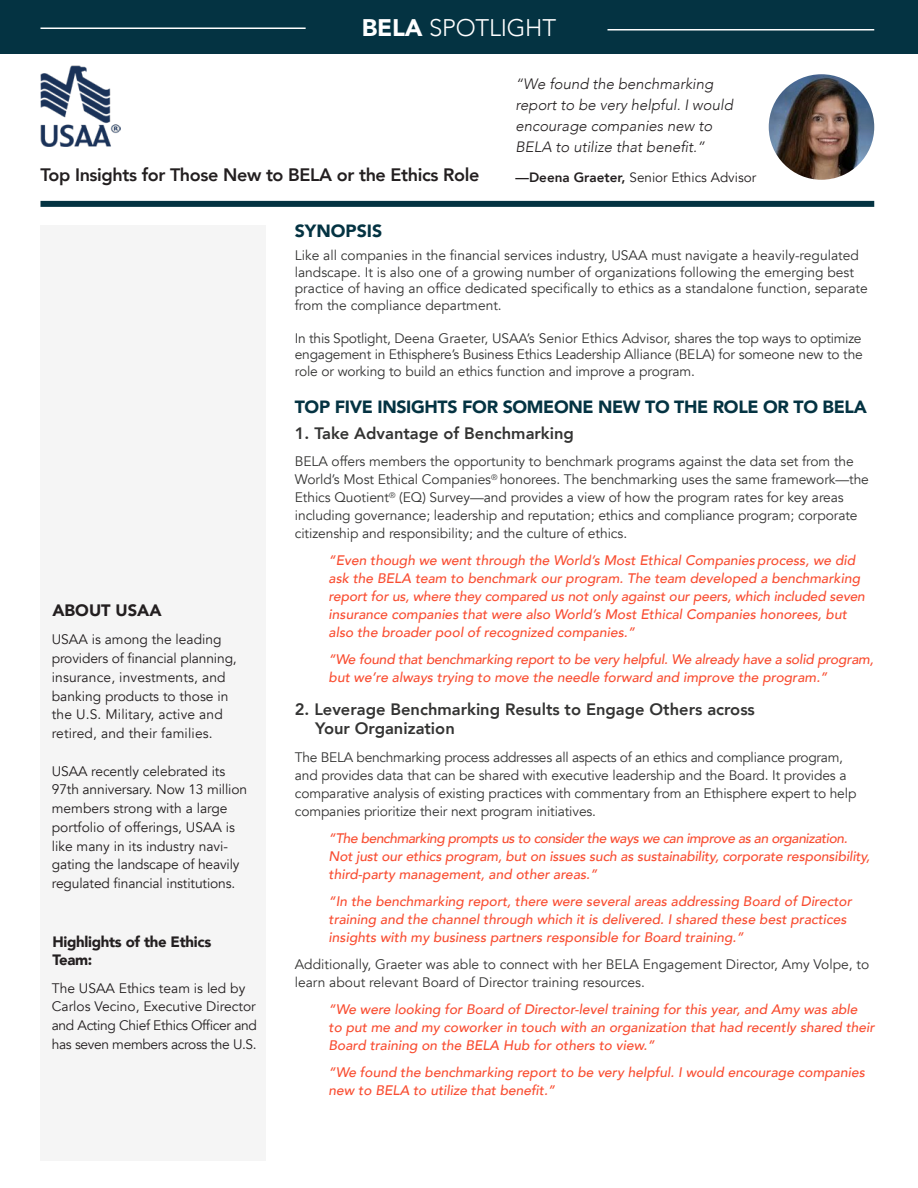
<style>
.page{position:relative;width:918px;height:1188px;background:#fff}
.page>*{position:absolute;margin:0;border:0;box-sizing:border-box;transform-origin:0 0}
.Normal_paragraph{font:300 24px "Avenir";letter-spacing:-.01em;color:#fff}
.Normal_paragraph-2{font:800 18px "Avenir";letter-spacing:-.02em;color:#231f20}
.Normal_paragraph-3{font:900 17.7px "Avenir";letter-spacing:-.02em;color:#043342}
.Normal_paragraph-4{font:900 17.7px "Avenir";color:#043342}
.Normal_paragraph-5{font:800 16.5px "Avenir";color:#343433}
.t1{font:900 16.5px "Avenir";color:#231f20}
.Normal_paragraph-6{font:italic 300 15px/21px "Avenir";color:#231f20}
.t2{font:900 15px/18px "Avenir";letter-spacing:-.02em;color:#231f20}
.Normal_paragraph-7{font:13.8px/18px "Avenir";letter-spacing:-.005em;color:#343433}
.Normal_paragraph-8{font:italic 500 13.8px/18px "Avenir";color:#f94d31}
.Normal_paragraph-9{font:13.8px/18.8px "Avenir";color:#231f20}
.Normal_paragraph-10{font:13.8px/18.8px "Avenir";letter-spacing:-.025em;color:#231f20}
.Normal_paragraph-11{font:italic 500 13.8px "Avenir";letter-spacing:-.03em;color:#f94d31}
.Normal_paragraph-12{font:13.5px "Avenir";color:#231f20}
.s1{font-weight:900}
.s2{font-weight:800}
</style>
<div class="page">
<img style="left:40px;top:66px;width:81px;height:80px">
<div style="left:0;top:0;width:918px;height:54px;background:#043342"></div>
<hr style="left:40px;top:28px;width:266px;height:1px;background:#fff">
<hr style="left:608px;top:29px;width:266px;height:2px;background:#fff">
<img style="left:769px;top:74px;width:105px;height:106px;border-radius:53px">
<div style="left:40px;top:201px;width:834px;height:6px;background:#043342"></div>
<div style="left:40px;top:226px;width:226px;height:935px;background:#f5f5f5"></div>
<p class="Normal_paragraph" style="left:362px;top:14px;width:196px"><span class="s1">BELA</span> SPOTLIGHT</p>
<p class="Normal_paragraph-2" style="left:40px;top:160px;width:440px">Top Insights for Those New to BELA or the Ethics Role</p>
<p class="Normal_paragraph-4" style="left:295px;top:216px;width:89px">SYNOPSIS</p>
<p class="Normal_paragraph-6" style="left:516px;top:74px;width:219px">“We found the benchmarking report to be very helpful. I would encourage companies new to<br>BELA to utilize that benefit.”</p>
<p class="Normal_paragraph-12" style="left:516px;top:170px;width:242px"><span class="s2">—Deena Graeter,</span> Senior Ethics Advisor</p>
<p class="t1" style="left:52px;top:596px;width:111px">ABOUT USAA</p>
<p class="Normal_paragraph-9" style="left:52px;top:630px;width:186px">USAA is among the leading providers of financial planning, insurance, investments, and banking products to those in</p>
<p class="Normal_paragraph-9" style="left:52px;top:705px;width:173px">the U.S. Military, active and retired, and their families.</p>
<p class="Normal_paragraph-9" style="left:52px;top:762px;width:197px">USAA recently celebrated its<br>97th anniversary. Now 13 million members strong with a large portfolio of offerings, USAA is like many in its industry navi-</p>
<p class="Normal_paragraph-9" style="left:52px;top:855px;width:189px">gating the landscape of heavily</p>
<p class="Normal_paragraph-9" style="left:52px;top:874px;width:185px">regulated financial institutions.</p>
<p class="t2" style="left:52px;top:932px;width:160px">Highlights of the Ethics<br>Team:</p>
<p class="Normal_paragraph-10" style="left:52px;top:979px;width:207px">The USAA Ethics team is led by Carlos Vecino, Executive Director and Acting Chief Ethics Officer and has seven members across the U.S.</p>
<p class="Normal_paragraph-7" style="left:295px;top:247px;width:575px;line-height:16.5px">Like all companies in the financial services industry, USAA must navigate a heavily-regulated landscape. It is also one of a growing number of organizations following the emerging best practice of having an office dedicated specifically to ethics as a standalone function, separate from the compliance department.</p>
<p class="Normal_paragraph-7" style="left:295px;top:330px;width:570px;line-height:16.5px;text-align:justify">In this Spotlight, Deena Graeter, USAA’s Senior Ethics Advisor, shares the top ways to optimize engagement in Ethisphere’s Business Ethics Leadership Alliance (BELA) for someone new to the role or working to build an ethics function and improve a program.</p>
<p class="Normal_paragraph-3" style="left:295px;top:392px;width:573px">TOP FIVE INSIGHTS FOR SOMEONE NEW TO THE ROLE OR TO BELA</p>
<p class="Normal_paragraph-5" style="left:295px;top:421px;width:281px">1. Take Advantage of Benchmarking</p>
<p class="Normal_paragraph-7" style="left:295px;top:453px;width:576px">BELA offers members the opportunity to benchmark programs against the data set from the World’s Most Ethical Companies<sup>®</sup> honorees. The benchmarking uses the same framework—the Ethics Quotient<sup>®</sup> (EQ) Survey—and provides a view of how the program rates for key areas including governance; leadership and reputation; ethics and compliance program; corporate citizenship and responsibility; and the culture of ethics.</p>
<p class="Normal_paragraph-8" style="left:329px;top:552px;width:538px">“Even though we went through the World’s Most Ethical Companies process, we did ask the BELA team to benchmark our program. The team developed a benchmarking report for us, where they compared us not only against our peers, which included seven insurance companies that were also World’s Most Ethical Companies honorees, but also the broader pool of recognized companies.”</p>
<p class="Normal_paragraph-8" style="left:329px;top:651px;width:547px">“We found that benchmarking report to be very helpful. We already have a solid program, but we’re always trying to move the needle forward and improve the program.”</p>
<p class="Normal_paragraph-5" style="left:295px;top:696px;width:462px">2. Leverage Benchmarking Results to Engage Others across</p>
<p class="Normal_paragraph-5" style="left:315px;top:716px;width:141px">Your Organization</p>
<p class="Normal_paragraph-7" style="left:295px;top:748px;width:550px">The BELA benchmarking process addresses all aspects of an ethics and compliance program,</p>
<p class="Normal_paragraph-7" style="left:295px;top:766px;width:563px">and provides data that can be shared with executive leadership and the Board. It provides a comparative analysis of existing practices with commentary from an Ethisphere expert to help companies prioritize their next program initiatives.</p>
<p class="Normal_paragraph-11" style="left:329px;top:830px;width:521px">“The benchmarking prompts us to consider the ways we can improve as an organization.</p>
<p class="Normal_paragraph-8" style="left:329px;top:847px;width:543px">Not just our ethics program, but on issues such as sustainability, corporate responsibility, third-party management, and other areas.”</p>
<p class="Normal_paragraph-8" style="left:329px;top:892px;width:525px">“In the benchmarking report, there were several areas addressing Board of Director training and the channel through which it is delivered. I shared these best practices insights with my business partners responsible for Board training.”</p>
<p class="Normal_paragraph-7" style="left:295px;top:955px;width:576px">Additionally, Graeter was able to connect with her BELA Engagement Director, Amy Volpe, to learn about relevant Board of Director training resources.</p>
<p class="Normal_paragraph-8" style="left:329px;top:1000px;width:548px">“We were looking for Board of Director-level training for this year, and Amy was able<br>to put me and my coworker in touch with an organization that had recently shared their<br>Board training on the BELA Hub for others to view.”</p>
<p class="Normal_paragraph-8" style="left:329px;top:1063px;width:538px">“We found the benchmarking report to be very helpful. I would encourage companies new to BELA to utilize that benefit.”</p>
</div>
